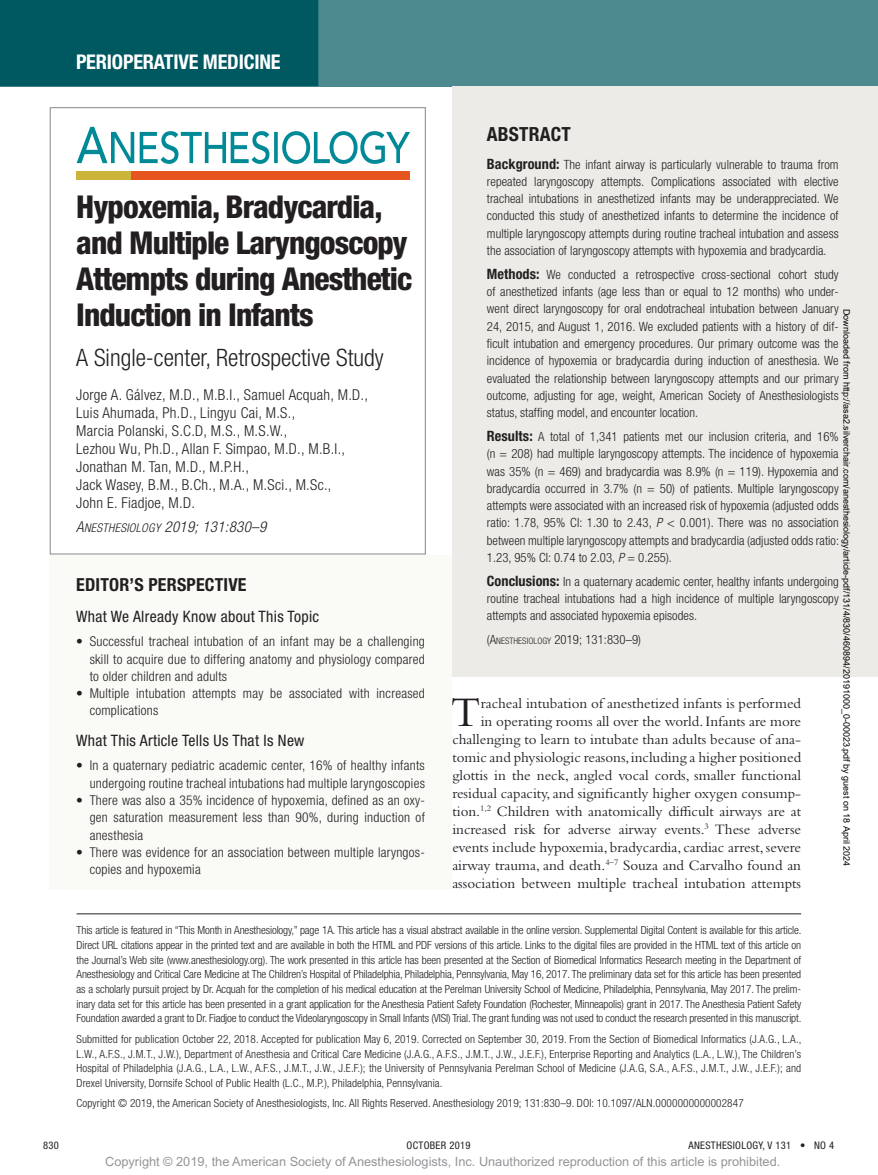
<style>
.page{position:relative;width:878px;height:1175px;background:#fff}
.page>*{position:absolute;margin:0;border:0;box-sizing:border-box;transform-origin:0 0}
.t1{font:43.95px "Bembo Std";color:#231f20}
.t2{font:800 condensed 31.5px/36px "Helvetica Neue LT Std";letter-spacing:-.03em;color:#231f20}
.t3{font:300 condensed 24px "Helvetica Neue LT Std";color:#231f20}
.t4{font:700 condensed 20.25px "Helvetica Neue LT Std";letter-spacing:-.01em;color:#fff}
.t5{font:700 condensed 19.5px "Helvetica Neue LT Std";color:#231f20}
.t6{font:700 condensed 18px "Helvetica Neue LT Std";color:#231f20}
.t7{font:condensed 15.75px "Helvetica Neue LT Std";letter-spacing:.02em;color:#231f20}
.t8{font:15px/18px "Bembo Std";color:#231f20;text-align:right}
.t9{font:300 condensed 15px/18px "Helvetica Neue LT Std";letter-spacing:.02em;color:#231f20}
.t10{font:italic 300 condensed 15px "Helvetica Neue LT Std";letter-spacing:.02em;color:#231f20}
.t11{font:300 condensed 13.5px/17.2px "Helvetica Neue LT Std";letter-spacing:.02em;color:#231f20;text-align:justify}
.t12{font:300 condensed 12.75px/17.2px "Helvetica Neue LT Std";letter-spacing:.005em;color:#231f20;text-align:justify}
.t13{font:12.75px "Arial MT Std";color:#939598}
.t14{font:300 condensed 11.25px/14.7px "Helvetica Neue LT Std";letter-spacing:.01em;color:#231f20;text-align:justify}
.t15{font:condensed 10.5px "Helvetica Neue LT Std";letter-spacing:.03em;color:#231f20}
.t16{font:9px "Arial";color:#000}
.s1{font-family:"Helvetica Neue LT Std Lt Cn O SC800";font-weight:400;font-style:normal;font-stretch:normal}
.s2{font-family:"Helvetica Neue LT Std Lt Cn O SC800";font-weight:400;font-style:normal;font-stretch:normal;font-size:12px}
.s3{font-weight:700;font-size:14.25px}
.s4{font-style:italic}
.s5{font-size:9px}
</style>
<div class="page">
<div style="left:0;top:0;width:878px;height:86px;background:#4d8a90"></div>
<div style="left:0;top:0;width:318px;height:86px;background:#005861"></div>
<div style="left:124px;top:171px;width:286px;height:8px;background:#e6551f"></div>
<div style="left:77px;top:171px;width:54px;height:8px;background:#cbb437"></div>
<svg style="left:77px;top:127px;width:333px;height:37px"></svg>
<div style="left:452px;top:86px;width:426px;height:89px;background:#edebe7"></div>
<div style="left:452px;top:118px;width:426px;height:170px;background:#edebe7"></div>
<div style="left:452px;top:228px;width:426px;height:222px;background:#edebe7"></div>
<div style="left:452px;top:390px;width:426px;height:204px;background:#edebe7"></div>
<div style="left:452px;top:594px;width:426px;height:83px;background:#edebe7"></div>
<hr style="left:77px;top:913px;width:724px;height:1px;background:#231f20">
<div style="left:49px;top:555px;width:403px;height:55px;background:#fafaf6"></div>
<div style="left:49px;top:596px;width:403px;height:100px;background:#fafaf6"></div>
<div style="left:49px;top:694px;width:403px;height:86px;background:#fafaf6"></div>
<div style="left:49px;top:754px;width:403px;height:101px;background:#fafaf6"></div>
<div style="left:49px;top:806px;width:403px;height:84px;background:#fafaf6"></div>
<h3 class="t4" style="left:76px;top:49px;width:206px">Perioperative Medicine</h3>
<h2 class="t2" style="left:76px;top:188px;width:337px">Hypoxemia, Bradycardia, and Multiple Laryngoscopy<br>Attempts during Anesthetic<br>Induction in Infants</h2>
<h3 class="t3" style="left:76px;top:344px;width:309px">A Single-center, Retrospective Study</h3>
<p class="t9" style="left:76px;top:385px;width:293px">Jorge A. Gálvez, M.D., M.B.I., Samuel Acquah, M.D., Luis Ahumada, Ph.D., Lingyu Cai, M.S.,<br>Marcia Polanski, S.C.D, M.S., M.S.W.,<br>Lezhou Wu, Ph.D., Allan F. Simpao, M.D., M.B.I., Jonathan M. Tan, M.D., M.P.H.,<br>Jack Wasey, B.M., B.Ch., M.A., M.Sci., M.Sc.,<br>John E. Fiadjoe, M.D.</p>
<h3 class="t10" style="left:76px;top:518px;width:191px"><span class="s1">A</span><span class="s2">NESTHESIOLOGY</span> 2019; 131:830–9</h3>
<h3 class="t6" style="left:76px;top:574px;width:10px">EDITOR</h3>
<h3 class="t6" style="left:129px;top:574px;width:76px">’S PERSPECTIVE</h3>
<h3 class="t7" style="left:76px;top:607px;width:244px">What We Already Know about This Topic</h3>
<p class="t11" style="left:90px;top:632px;width:337px;text-indent:-14px">• Successful tracheal intubation of an infant may be a challenging skill to acquire due to differing anatomy and physiology compared to older children and adults</p>
<p class="t11" style="left:90px;top:684px;width:337px;text-indent:-14px">• Multiple intubation attempts may be associated with increased complications</p>
<h3 class="t7" style="left:76px;top:731px;width:230px">What This Article Tells Us That Is New</h3>
<p class="t11" style="left:76px;top:756px;width:350px;text-align:right">• In a quaternary pediatric academic center, 16% of healthy infants undergoing routine tracheal intubations had multiple laryngoscopies</p>
<p class="t11" style="left:90px;top:791px;width:337px;text-indent:-14px">• There was also a 35% incidence of hypoxemia, defined as an oxy&shy;gen saturation measurement less than 90%, during induction of anesthesia</p>
<p class="t11" style="left:90px;top:843px;width:337px;text-indent:-14px">• There was evidence for an association between multiple laryngos&shy;copies and hypoxemia</p>
<h3 class="t5" style="left:487px;top:122px;width:44px">ABSTRACT</h3>
<p class="t12" style="left:487px;top:155px;width:353px"><span class="s3">Background:</span> The infant airway is particularly vulnerable to trauma from repeated laryngoscopy attempts. Complications associated with elective tracheal intubations in anesthetized infants may be underappreciated. We conducted this study of anesthetized infants to determine the incidence of multiple laryngoscopy attempts during routine tracheal intubation and assess the association of laryngoscopy attempts with hypoxemia and bradycardia.</p>
<p class="t12" style="left:487px;top:266px;width:353px"><span class="s3">Methods:</span> We conducted a retrospective cross-sectional cohort study of anesthetized infants (age less than or equal to 12 months) who under&shy;went direct laryngoscopy for oral endotracheal intubation between January 24, 2015, and August 1, 2016. We excluded patients with a history of dif&shy;ficult intubation and emergency procedures. Our primary outcome was the incidence of hypoxemia or bradycardia during induction of anesthesia. We evaluated the relationship between laryngoscopy attempts and our primary outcome, adjusting for age, weight, American Society of Anesthesiologists status, staffing model, and encounter location.</p>
<p class="t12" style="left:487px;top:428px;width:354px"><span class="s3">Results:</span> A total of 1,341 patients met our inclusion criteria, and 16% (n = 208) had multiple laryngoscopy attempts. The incidence of hypoxemia was 35% (n = 469) and bradycardia was 8.9% (n = 119). Hypoxemia and bradycardia occurred in 3.7% (n = 50) of patients. Multiple laryngoscopy attempts were associated with an increased risk of hypoxemia (adjusted odds ratio: 1.78, 95% CI: 1.30 to 2.43, <span class="s4">P</span> &lt; 0.001). There was no association between multiple laryngoscopy attempts and bradycardia (adjusted odds ratio:<br>1.23, 95% CI: 0.74 to 2.03, <span class="s4">P</span> = 0.255).</p>
<p class="t12" style="left:487px;top:572px;width:353px"><span class="s3">Conclusions:</span> In a quaternary academic center, healthy infants undergoing routine tracheal intubations had a high incidence of multiple laryngoscopy attempts and associated hypoxemia episodes.</p>
<p class="t12" style="left:487px;top:631px;width:156px">(A<span class="s5">NESTHESIOLOGY</span> 2019; 131:830–9)</p>
<p class="t16" style="left:850px;top:309px;width:559px;rotate:90deg">Downloaded from http://asa2.silverchair.com/anesthesiology/article-pdf/131/4/830/460894/20191000_0-00023.pdf by guest on 18 April 2024</p>
<p class="t8" style="left:452px;top:693px;width:350px">racheal intubation of anesthetized infants is performed<br>in operating rooms all over the world. Infants are more challenging to learn to intubate than adults because of ana&shy;tomic and physiologic reasons, including a higher positioned glottis in the neck, angled vocal cords, smaller functional residual capacity, and significantly higher oxygen consump&shy;tion.<sup>1,2</sup> Children with anatomically difficult airways are at increased risk for adverse airway events.<sup>3</sup> These adverse events include hypoxemia, bradycardia, cardiac arrest, severe airway trauma, and death.<sup>4–7</sup> Souza and Carvalho found an association between multiple tracheal intubation attempts</p>
<h1 class="t1" style="left:451px;top:686px;width:31px">T</h1>
<p class="t14" style="left:77px;top:923px;width:726px">This article is featured in “This Month in Anesthesiology,” page 1A. This article has a visual abstract available in the online version. Supplemental Digital Content is available for this article.<br>Direct URL citations appear in the printed text and are available in both the HTML and PDF versions of this article. Links to the digital files are provided in the HTML text of this article on the Journal’s Web site (www.anesthesiology.org). The work presented in this article has been presented at the Section of Biomedical Informatics Research meeting in the Department of Anesthesiology and Critical Care Medicine at The Children’s Hospital of Philadelphia, Philadelphia, Pennsylvania, May 16, 2017. The preliminary data set for this article has been presented as a scholarly pursuit project by Dr. Acquah for the completion of his medical education at the Perelman University School of Medicine, Philadelphia, Pennsylvania, May 2017. The prelim&shy;inary data set for this article has been presented in a grant application for the Anesthesia Patient Safety Foundation (Rochester, Minneapolis) grant in 2017. The Anesthesia Patient Safety Foundation awarded a grant to Dr. Fiadjoe to conduct the Videolaryngoscopy in Small Infants (VISI) Trial. The grant funding was not used to conduct the research presented in this manuscript.</p>
<p class="t14" style="left:77px;top:1031px;width:726px">Submitted for publication October 22, 2018. Accepted for publication May 6, 2019. Corrected on September 30, 2019. From the Section of Biomedical Informatics (J.A.G., L.A., L.W., A.F.S., J.M.T., J.W.), Department of Anesthesia and Critical Care Medicine (J.A.G., A.F.S., J.M.T., J.W., J.E.F.), Enterprise Reporting and Analytics (L.A., L.W.), The Children’s Hospital of Philadelphia (J.A.G., L.A., L.W., A.F.S., J.M.T., J.W., J.E.F.); the University of Pennsylvania Perelman School of Medicine (J.A.G, S.A., A.F.S., J.M.T., J.W., J.E.F.); and Drexel University, Dornsife School of Public Health (L.C., M.P.), Philadelphia, Pennsylvania.</p>
<p class="t14" style="left:77px;top:1096px;width:668px">Copyright © 2019, the American Society of Anesthesiologists, Inc. All Rights Reserved. Anesthesiology 2019; 131:830–9. DOI: 10.1097/ALN.0000000000002847</p>
<p class="t15" style="left:43px;top:1139px;width:17px">830</p>
<p class="t15" style="left:406px;top:1139px;width:65px">October 2019</p>
<p class="t15" style="left:688px;top:1139px;width:147px">ANESTHESIOLOGY, V 131 • NO 4</p>
<p class="t13" style="left:105px;top:1154px;width:676px">Copyright © 2019, the American Society of Anesthesiologists, Inc. Unauthorized reproduction of this article is prohibited.</p>
</div>
